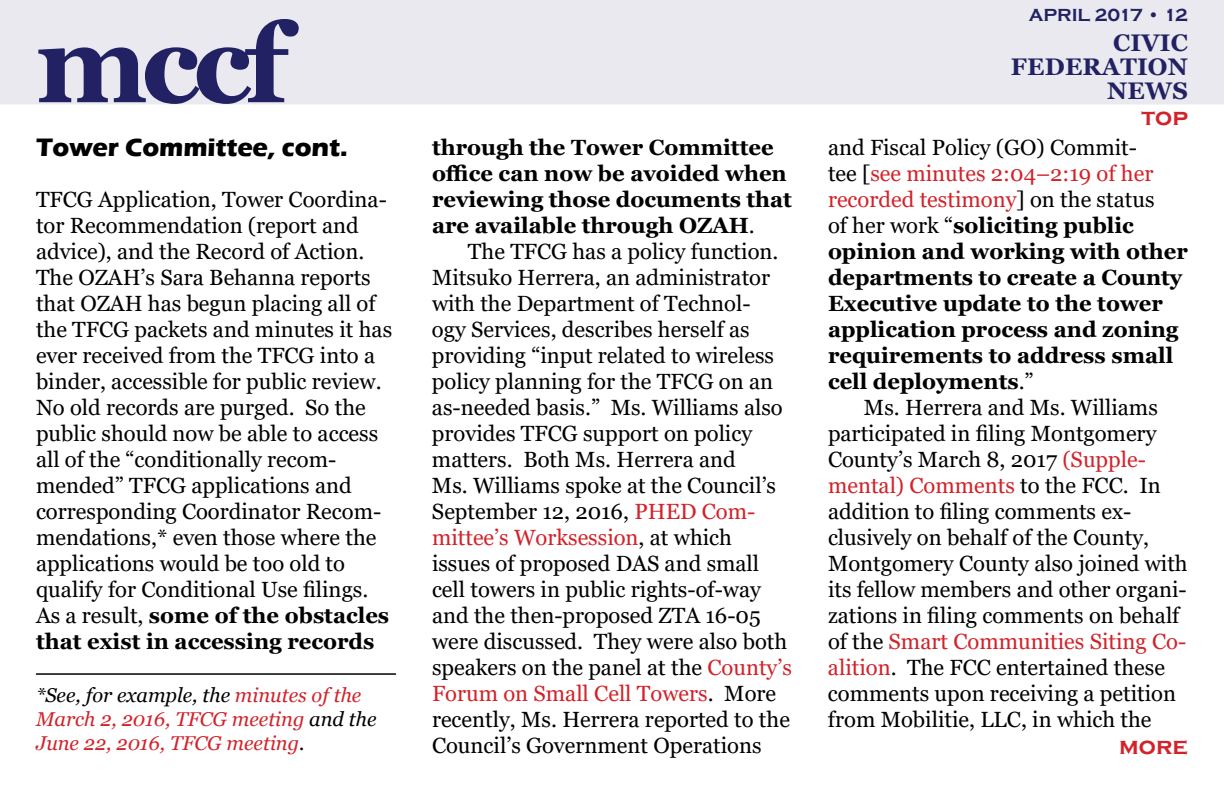
<style>
.page{position:relative;width:1224px;height:792px;background:#fff}
.page>*{position:absolute;margin:0;border:0;box-sizing:border-box;transform-origin:0 0}
.t1{font:700 110px "Georgia";color:#212163}
.t2{font:700 26px "Eras ITC";letter-spacing:-.005em;color:#000}
.t3{font:700 24px/24px "Georgia";letter-spacing:.01em;color:#212163;text-align:right}
.t4{font:700 24px "Copperplate Gothic";color:#d2232a}
.t5{font:22px/26px "Georgia";color:#000}
.t6{font:700 22px/26px "Georgia";color:#000}
.t7{font:italic 20px/24px "Georgia";color:#d2232a}
.t8{font:700 18px "Copperplate Gothic";color:#212163}
.s1{font-weight:700}
.s2{color:#000}
.s3{font-weight:400}
.s4{color:#d2232a}
.s5{font-weight:400;color:#d2232a}
</style>
<div class="page">
<div style="left:0;top:0;width:1224px;height:104px;background:#e9e9ef"></div>
<hr style="left:36px;top:673px;width:360px;height:2px;background:#000">
<h1 class="t1" style="left:36px;top:-7px;width:264px">mccf</h1>
<p class="t2" style="left:36px;top:133px;width:313px">Tower Committee, cont.</p>
<p class="t5" style="left:36px;top:187px;width:358px">TFCG Application, Tower Coordina&shy;tor Recommendation (report and advice), and the Record of Action.<br>The OZAH’s Sara Behanna reports that OZAH has begun placing all of the TFCG packets and minutes it has ever received from the TFCG into a binder, accessible for public review.<br>No old records are purged. So the public should now be able to access all of the “conditionally recom&shy;mended” TFCG applications and corresponding Coordinator Recom&shy;mendations,* even those where the applications would be too old to qualify for Conditional Use filings.<br>As a result, <span class="s1">some of the obstacles that exist in accessing records</span></p>
<p class="t7" style="left:36px;top:683px;width:342px"><span class="s2">*See, for example, the</span> minutes of the<br>March 2, 2016, TFCG meeting <span class="s2">and the<br></span>June 22, 2016, TFCG meeting<span class="s2">.</span></p>
<p class="t6" style="left:432px;top:134px;width:361px">through the Tower Committee office can now be avoided when reviewing those documents that are available through OZAH<span class="s3">.</span></p>
<p class="t5" style="left:432px;top:239px;width:361px;text-indent:36px">The TFCG has a policy function.<br>Mitsuko Herrera, an administrator with the Department of Technol-<br>ogy Services, describes herself as providing “input related to wireless policy planning for the TFCG on an as-needed basis.” Ms. Williams also provides TFCG support on policy matters. Both Ms. Herrera and<br>Ms. Williams spoke at the Council’s September 12, 2016, <span class="s4">PHED Com&shy;mittee’s Worksession</span>, at which issues of proposed DAS and small cell towers in public rights-of-way and the then-proposed ZTA 16-05 were discussed. They were also both speakers on the panel at the <span class="s4">County’s Forum on Small Cell Towers</span>. More recently, Ms. Herrera reported to the Council’s Government Operations</p>
<p class="t8" style="left:1029px;top:5px;width:161px">april 2017 • 12</p>
<p class="t3" style="left:1011px;top:30px;width:179px">civic federation news</p>
<p class="t4" style="left:1142px;top:104px;width:48px">top</p>
<p class="t6" style="left:828px;top:134px;width:361px"><span class="s3">and Fiscal Policy (GO) Commit-<br>tee [</span><span class="s5">see minutes 2:04–2:19 of her recorded testimony</span><span class="s3">] on the status<br>of her work “</span>soliciting public opinion and working with other departments to create a County<br>Executive update to the tower application process and zoning requirements to address small cell deployments<span class="s3">.”</span></p>
<p class="t5" style="left:828px;top:395px;width:361px;text-indent:36px">Ms. Herrera and Ms. Williams participated in filing Montgomery County’s March 8, 2017 <span class="s4">(Supple&shy;mental) Comments</span> to the FCC. In addition to filing comments ex&shy;clusively on behalf of the County, Montgomery County also joined with its fellow members and other organi&shy;zations in filing comments on behalf of the <span class="s4">Smart Communities Siting Co&shy;alition</span>. The FCC entertained these comments upon receiving a petition from Mobilitie, LLC, in which the</p>
<p class="t4" style="left:1119px;top:732px;width:70px">more</p>
</div>
